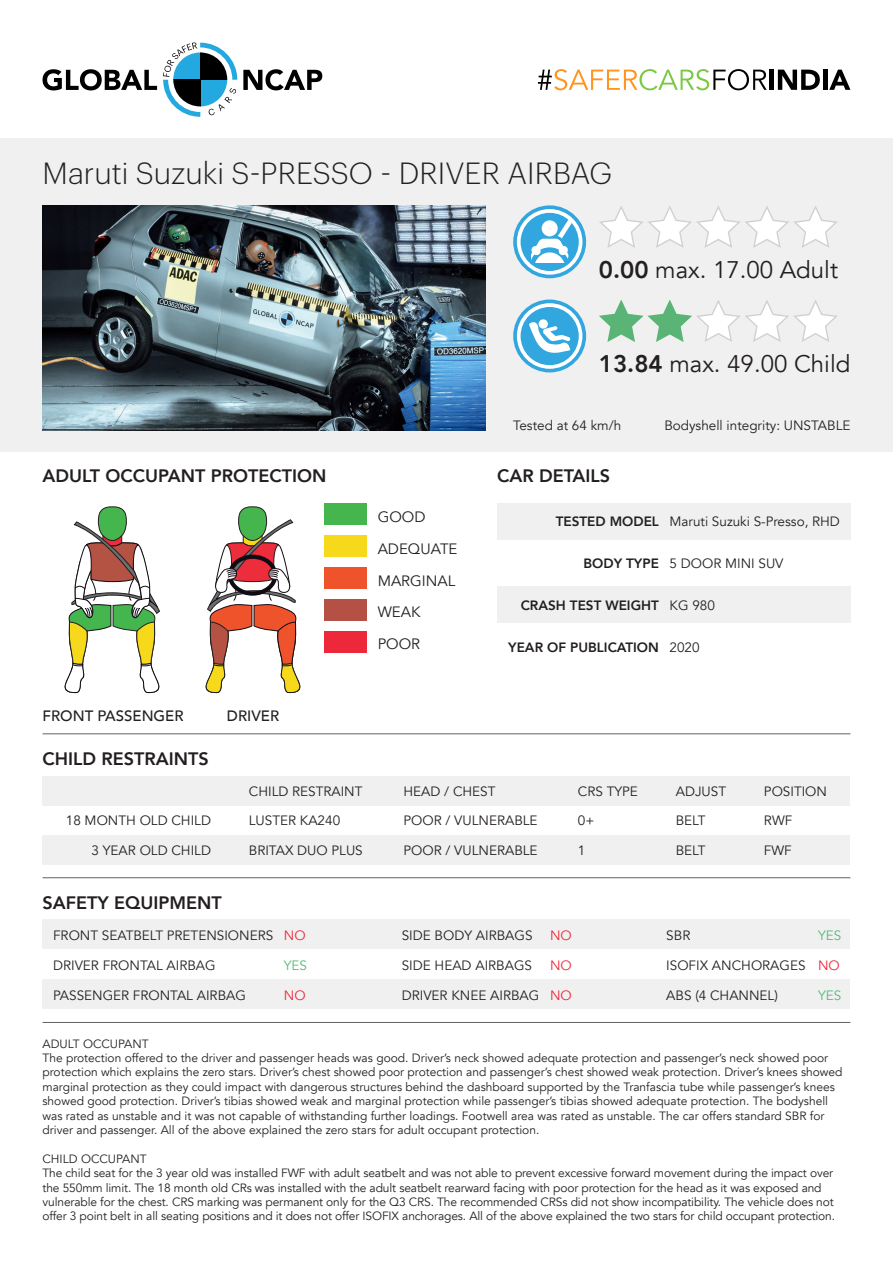
<style>
.page{position:relative;width:893px;height:1263px;background:#fff}
.page>*{position:absolute;margin:0;border:0;box-sizing:border-box;transform-origin:0 0}
.t1{font:300 30px "Graphik";color:#231f20}
.t2{font:24px "Avenir";color:#231f20}
.t3{font:800 18px "Avenir";color:#231f20}
.t4{font:15px "Avenir";color:#231f20}
.t5{font:500 15px "Avenir";color:#231f20}
.t6{font:13.5px "Avenir";color:#231f20}
.t7{font:800 13.5px "Avenir";color:#231f20}
.t8{font:13.5px "Avenir";color:#ee283b}
.t9{font:13.5px "Avenir";color:#54bb77}
.t10{font:12px/14.4px "Avenir";color:#231f20}
.s1{font-weight:800}
</style>
<div class="page">
<svg style="left:43px;top:69px;width:114px;height:21px"></svg>
<svg style="left:243px;top:69px;width:79px;height:21px"></svg>
<svg style="left:163px;top:43px;width:74px;height:74px"></svg>
<div style="left:43px;top:835px;width:807px;height:29px;background:#f0f0f1"></div>
<div style="left:43px;top:776px;width:807px;height:29px;background:#f0f0f1"></div>
<hr style="left:43px;top:733px;width:807px;height:1px;background:#636366">
<hr style="left:43px;top:877px;width:807px;height:1px;background:#636366">
<hr style="left:43px;top:1022px;width:807px;height:1px;background:#636366">
<div style="left:43px;top:979px;width:807px;height:30px;background:#f0f0f1"></div>
<div style="left:43px;top:919px;width:807px;height:30px;background:#f0f0f1"></div>
<div style="left:0;top:138px;width:893px;height:313px;background:#f0f0f1"></div>
<img style="left:43px;top:205px;width:442px;height:225px">
<svg style="left:599px;top:300px;width:238px;height:42px"></svg>
<svg style="left:513px;top:300px;width:73px;height:72px"></svg>
<svg style="left:517px;top:303px;width:65px;height:66px"></svg>
<div style="left:521px;top:307px;width:58px;height:58px;background:#31a6df;border-radius:29px"></div>
<svg style="left:529px;top:321px;width:41px;height:32px"></svg>
<svg style="left:513px;top:205px;width:73px;height:73px"></svg>
<svg style="left:517px;top:209px;width:65px;height:66px"></svg>
<div style="left:521px;top:213px;width:58px;height:58px;background:#31a6df;border-radius:29px"></div>
<svg style="left:530px;top:219px;width:42px;height:44px"></svg>
<svg style="left:599px;top:206px;width:238px;height:42px"></svg>
<svg style="left:64px;top:506px;width:96px;height:187px"></svg>
<svg style="left:205px;top:506px;width:96px;height:187px"></svg>
<div style="left:324px;top:504px;width:43px;height:21px;background:#45b54e"></div>
<div style="left:324px;top:535px;width:43px;height:22px;background:#f7d91c"></div>
<div style="left:324px;top:567px;width:43px;height:22px;background:#ef532c"></div>
<div style="left:324px;top:599px;width:43px;height:22px;background:#b45144"></div>
<div style="left:324px;top:631px;width:43px;height:21px;background:#ee283b"></div>
<div style="left:497px;top:586px;width:353px;height:37px;background:#f0f0f1"></div>
<div style="left:497px;top:504px;width:353px;height:36px;background:#f0f0f1"></div>
<svg style="left:538px;top:69px;width:229px;height:21px"></svg>
<div style="left:769px;top:70px;width:5px;height:20px;background:#000"></div>
<svg style="left:778px;top:70px;width:42px;height:20px"></svg>
<hr style="left:823px;top:70px;width:4px;height:20px;background:#000">
<svg style="left:829px;top:70px;width:21px;height:20px"></svg>
<p class="t1" style="left:43px;top:151px;width:571px">Maruti Suzuki S-PRESSO - DRIVER AIRBAG</p>
<p class="t2" style="left:599px;top:256px;width:241px"><span class="s1">0.00</span> max. 17.00 Adult</p>
<p class="t2" style="left:599px;top:350px;width:253px"><span class="s1">13.84</span> max. 49.00 Child</p>
<p class="t3" style="left:43px;top:462px;width:285px">ADULT OCCUPANT PROTECTION</p>
<p class="t4" style="left:378px;top:508px;width:49px">GOOD</p>
<p class="t4" style="left:378px;top:540px;width:81px">ADEQUATE</p>
<p class="t4" style="left:378px;top:571px;width:79px">MARGINAL</p>
<p class="t4" style="left:378px;top:603px;width:44px">WEAK</p>
<p class="t4" style="left:378px;top:635px;width:44px">POOR</p>
<p class="t6" style="left:513px;top:417px;width:110px">Tested at 64 km/h</p>
<p class="t3" style="left:497px;top:462px;width:115px">CAR DETAILS</p>
<p class="t6" style="left:664px;top:417px;width:188px">Bodyshell integrity: UNSTABLE</p>
<p class="t7" style="left:556px;top:510px;width:105px">TESTED MODEL</p>
<p class="t7" style="left:583px;top:552px;width:77px">BODY TYPE</p>
<p class="t7" style="left:521px;top:594px;width:140px">CRASH TEST WEIGHT</p>
<p class="t7" style="left:508px;top:636px;width:152px">YEAR OF PUBLICATION</p>
<p class="t6" style="left:670px;top:513px;width:172px">Maruti Suzuki S-Presso, RHD</p>
<p class="t6" style="left:670px;top:555px;width:115px">5 DOOR MINI SUV</p>
<p class="t6" style="left:670px;top:597px;width:47px">KG 980</p>
<p class="t6" style="left:670px;top:639px;width:32px">2020</p>
<p class="t5" style="left:43px;top:702px;width:143px">FRONT PASSENGER</p>
<p class="t5" style="left:227px;top:702px;width:54px">DRIVER</p>
<p class="t3" style="left:43px;top:745px;width:168px">CHILD RESTRAINTS</p>
<p class="t6" style="left:66px;top:812px;width:147px">18 MONTH OLD CHILD</p>
<p class="t6" style="left:92px;top:842px;width:121px">3 YEAR OLD CHILD</p>
<p class="t6" style="left:249px;top:783px;width:115px">CHILD RESTRAINT</p>
<p class="t6" style="left:249px;top:812px;width:93px">LUSTER KA240</p>
<p class="t6" style="left:249px;top:842px;width:115px">BRITAX DUO PLUS</p>
<p class="t3" style="left:43px;top:889px;width:181px">SAFETY EQUIPMENT</p>
<p class="t6" style="left:53px;top:927px;width:222px">FRONT SEATBELT PRETENSIONERS</p>
<p class="t6" style="left:53px;top:957px;width:164px">DRIVER FRONTAL AIRBAG</p>
<p class="t6" style="left:53px;top:987px;width:194px">PASSENGER FRONTAL AIRBAG</p>
<p class="t8" style="left:284px;top:927px;width:23px">NO</p>
<p class="t9" style="left:284px;top:957px;width:25px">YES</p>
<p class="t8" style="left:284px;top:987px;width:23px">NO</p>
<p class="t6" style="left:403px;top:783px;width:94px">HEAD / CHEST</p>
<p class="t6" style="left:403px;top:812px;width:136px">POOR / VULNERABLE</p>
<p class="t6" style="left:403px;top:842px;width:136px">POOR / VULNERABLE</p>
<p class="t6" style="left:578px;top:783px;width:62px">CRS TYPE</p>
<p class="t6" style="left:578px;top:812px;width:18px">0+</p>
<p class="t6" style="left:578px;top:842px;width:9px">1</p>
<p class="t6" style="left:676px;top:783px;width:52px">ADJUST</p>
<p class="t6" style="left:676px;top:812px;width:31px">BELT</p>
<p class="t6" style="left:676px;top:842px;width:31px">BELT</p>
<p class="t6" style="left:764px;top:783px;width:65px">POSITION</p>
<p class="t6" style="left:764px;top:812px;width:30px">RWF</p>
<p class="t6" style="left:764px;top:842px;width:29px">FWF</p>
<p class="t6" style="left:402px;top:927px;width:132px">SIDE BODY AIRBAGS</p>
<p class="t6" style="left:402px;top:957px;width:132px">SIDE HEAD AIRBAGS</p>
<p class="t6" style="left:402px;top:987px;width:139px">DRIVER KNEE AIRBAG</p>
<p class="t8" style="left:550px;top:927px;width:23px">NO</p>
<p class="t8" style="left:550px;top:957px;width:23px">NO</p>
<p class="t8" style="left:550px;top:987px;width:23px">NO</p>
<p class="t6" style="left:666px;top:927px;width:26px">SBR</p>
<p class="t6" style="left:666px;top:957px;width:141px">ISOFIX ANCHORAGES</p>
<p class="t6" style="left:666px;top:987px;width:113px">ABS (4 CHANNEL)</p>
<p class="t9" style="left:818px;top:927px;width:25px">YES</p>
<p class="t8" style="left:818px;top:957px;width:23px">NO</p>
<p class="t9" style="left:818px;top:987px;width:25px">YES</p>
<p class="t10" style="left:43px;top:1036px;width:108px">ADULT OCCUPANT</p>
<p class="t10" style="left:43px;top:1051px;width:802px">The protection offered to the driver and passenger heads was good. Driver’s neck showed adequate protection and passenger’s neck showed poor protection which explains the zero stars. Driver’s chest showed poor protection and passenger’s chest showed weak protection. Driver’s knees showed marginal protection as they could impact with dangerous structures behind the dashboard supported by the Tranfascia tube while passenger’s knees showed good protection. Driver’s tibias showed weak and marginal protection while passenger’s tibias showed adequate protection. The bodyshell was rated as unstable and it was not capable of withstanding further loadings. Footwell area was rated as unstable. The car offers standard SBR for driver and passenger. All of the above explained the zero stars for adult occupant protection.</p>
<p class="t10" style="left:43px;top:1152px;width:106px">CHILD OCCUPANT</p>
<p class="t10" style="left:43px;top:1166px;width:794px">The child seat for the 3 year old was installed FWF with adult seatbelt and was not able to prevent excessive forward movement during the impact over the 550mm limit. The 18 month old CRs was installed with the adult seatbelt rearward facing with poor protection for the head as it was exposed and vulnerable for the chest. CRS marking was permanent only for the Q3 CRS. The recommended CRSs did not show incompatibility. The vehicle does not offer 3 point belt in all seating positions and it does not offer ISOFIX anchorages. All of the above explained the two stars for child occupant protection.</p>
</div>
